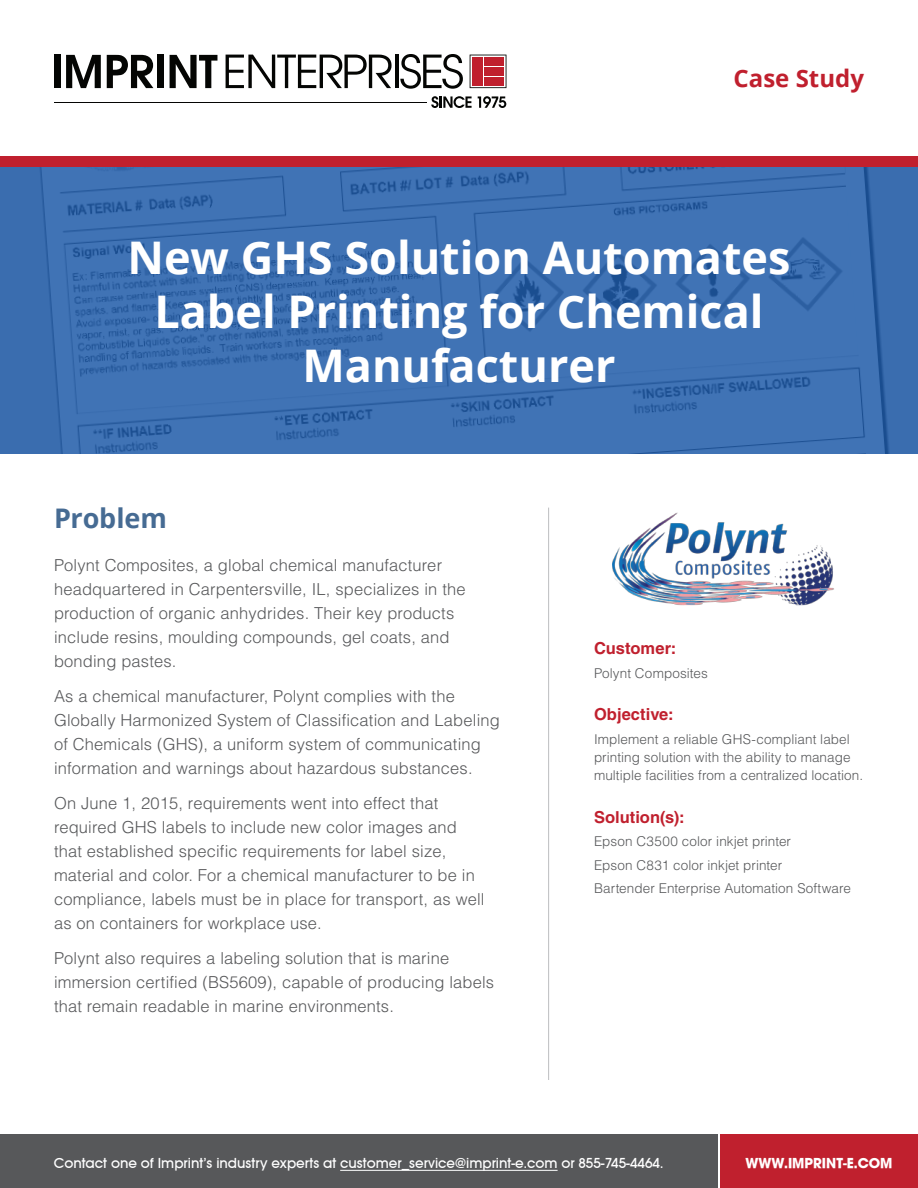
<style>
.page{position:relative;width:918px;height:1188px;background:#fff}
.page>*{position:absolute;margin:0;border:0;box-sizing:border-box;transform-origin:0 0}
.t1{font:700 45px/54px "Open Sans";color:#fff;text-align:center}
.t2{font:700 27px "Open Sans";letter-spacing:-.005em;color:#466b93}
.t3{font:700 24px "Open Sans";color:#c0202e}
.t4{font:300 16.5px/24px "Helvetica LT Std";letter-spacing:.01em;color:#57585a}
.t5{font:700 16.5px "Helvetica LT Std";color:#c0202e}
.t6{font:15px "Avant Garde Md ITCTT";color:#fff}
.t7{font:15px "Avant Garde Md ITCTT Bold";color:#fff}
.t8{font:300 13.5px/18px "Helvetica LT Std";letter-spacing:.005em;color:#57585a}
</style>
<div class="page">
<div style="left:54px;top:55px;width:6px;height:33px;background:#040503"></div>
<svg style="left:66px;top:55px;width:35px;height:33px"></svg>
<svg style="left:107px;top:55px;width:46px;height:33px"></svg>
<div style="left:157px;top:55px;width:7px;height:33px;background:#040503"></div>
<svg style="left:170px;top:55px;width:47px;height:33px"></svg>
<svg style="left:226px;top:55px;width:166px;height:33px"></svg>
<hr style="left:395px;top:55px;width:3px;height:33px;background:#040503">
<svg style="left:400px;top:54px;width:63px;height:35px"></svg>
<svg style="left:470px;top:55px;width:36px;height:33px"></svg>
<div style="left:472px;top:57px;width:11px;height:29px;background:#c01f2d"></div>
<div style="left:484px;top:57px;width:20px;height:9px;background:#c01f2d"></div>
<div style="left:484px;top:77px;width:20px;height:9px;background:#c01f2d"></div>
<div style="left:484px;top:67px;width:20px;height:9px;background:#c01f2d"></div>
<svg style="left:431px;top:96px;width:41px;height:12px"></svg>
<svg style="left:478px;top:96px;width:28px;height:12px"></svg>
<hr style="left:54px;top:102px;width:373px;height:1px;background:#040503">
<div style="left:0;top:157px;width:918px;height:10px;background:#c0202e"></div>
<div style="left:0;top:1134px;width:717px;height:54px;background:#57585a"></div>
<div style="left:720px;top:1134px;width:198px;height:54px;background:#c0202e"></div>
<hr style="left:340px;top:1170px;width:218px;height:1px;background:#fff">
<svg style="left:0;top:167px;width:918px;height:287px;background:#3c6fb1"></svg>
<hr style="left:548px;top:508px;width:1px;height:572px;background:#bcbdc0">
<img style="left:612px;top:512px;width:222px;height:94px">
<h3 class="t3" style="left:734px;top:62px;width:132px">Case Study</h3>
<p class="t1" style="left:127px;top:229px;width:665px">New GHS Solution Automates<br>Label Printing for Chemical<br>Manufacturer</p>
<p class="t2" style="left:54px;top:499px;width:114px">Problem</p>
<p class="t4" style="left:54px;top:553px;width:413px">Polynt Composites, a global chemical manufacturer headquartered in Carpentersville, IL, specializes in the production of organic anhydrides. Their key products include resins, moulding compounds, gel coats, and bonding pastes.</p>
<p class="t4" style="left:54px;top:684px;width:447px">As a chemical manufacturer, Polynt complies with the Globally Harmonized System of Classification and Labeling of Chemicals (GHS), a uniform system of communicating information and warnings about hazardous substances.</p>
<p class="t4" style="left:54px;top:791px;width:432px">On June 1, 2015, requirements went into effect that required GHS labels to include new color images and that established specific requirements for label size, material and color. For a chemical manufacturer to be in compliance, labels must be in place for transport, as well as on containers for workplace use.</p>
<p class="t4" style="left:54px;top:946px;width:442px">Polynt also requires a labeling solution that is marine immersion certified (BS5609), capable of producing labels that remain readable in marine environments.</p>
<p class="t5" style="left:594px;top:638px;width:84px">Customer:</p>
<p class="t8" style="left:594px;top:664px;width:115px">Polynt Composites</p>
<p class="t5" style="left:594px;top:705px;width:81px">Objective:</p>
<p class="t8" style="left:594px;top:730px;width:271px">Implement a reliable GHS-compliant label printing solution with the ability to manage multiple facilities from a centralized location.</p>
<p class="t5" style="left:594px;top:807px;width:92px">Solution(s):</p>
<p class="t8" style="left:594px;top:832px;width:199px">Epson C3500 color inkjet printer</p>
<p class="t8" style="left:594px;top:856px;width:190px">Epson C831 color inkjet printer</p>
<p class="t8" style="left:594px;top:879px;width:258px">Bartender Enterprise Automation Software</p>
<p class="t6" style="left:54px;top:1154px;width:611px">Contact one of Imprint’s industry experts at customer_service@imprint-e.com or 855-745-4464.</p>
<p class="t7" style="left:745px;top:1154px;width:149px">WWW.IMPRINT-E.COM</p>
</div>
